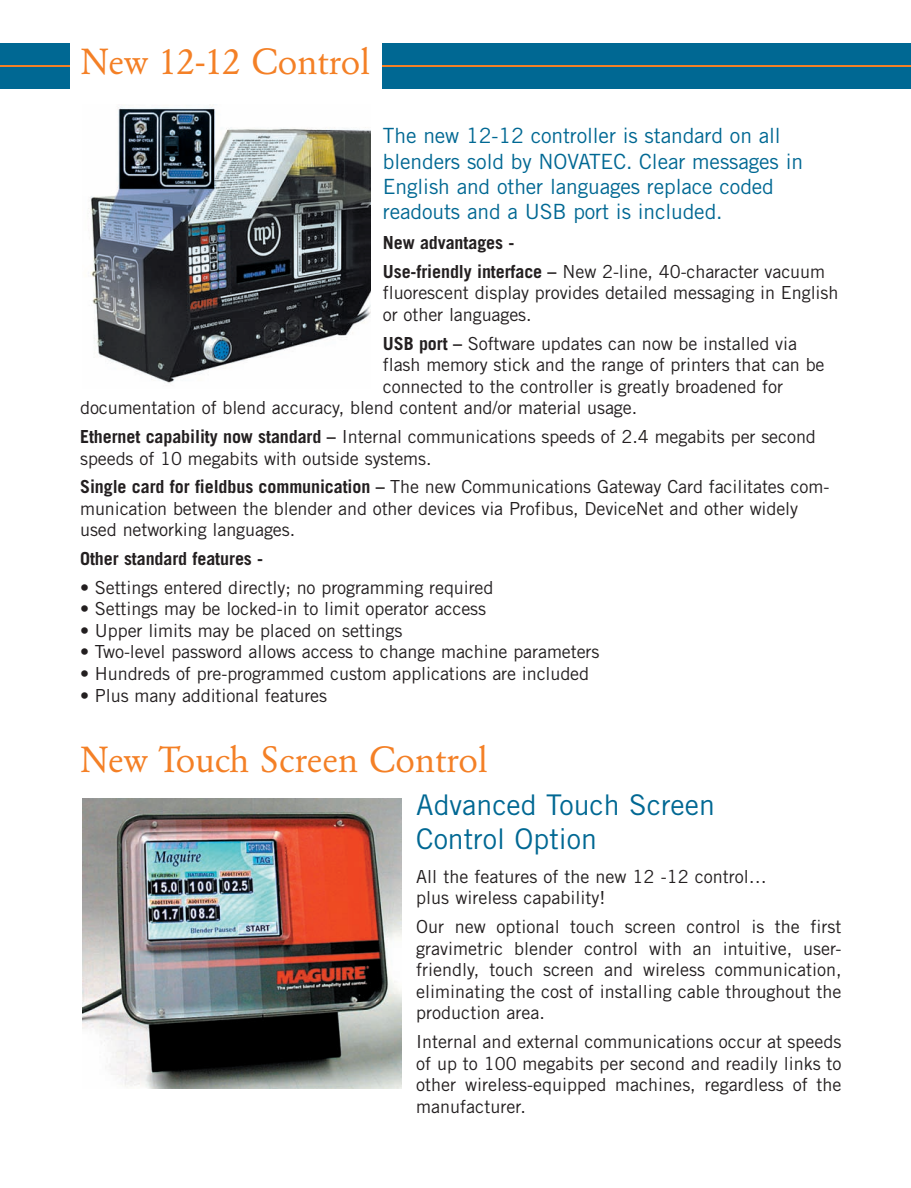
<style>
.page{position:relative;width:911px;height:1188px;background:#fff}
.page>*{position:absolute;margin:0;border:0;box-sizing:border-box;transform-origin:0 0}
.t1{font:36px "Garamond BE";color:#f48026}
.t2{font:28.5px/34.2px "Trade Gothic";color:#006893}
.t3{font:21px/25.2px "Trade Gothic";letter-spacing:-.005em;color:#006893}
.t4{font:18px/21.6px "Trade Gothic";letter-spacing:-.005em;color:#231f20}
.t5{font:700 18px/28.7px "Trade Gothic";letter-spacing:-.005em;color:#231f20}
.s1{font-weight:400}
.s2{font-weight:700}
</style>
<div class="page">
<div style="left:0;top:51px;width:910px;height:30px;background:#f48026"></div>
<div style="left:0;top:44px;width:910px;height:21px;background:#006893"></div>
<div style="left:0;top:67px;width:910px;height:21px;background:#006893"></div>
<div style="left:70px;top:39px;width:312px;height:55px;background:#fff"></div>
<img style="left:90px;top:107px;width:281px;height:276px">
<img style="left:83px;top:798px;width:318px;height:291px">
<h1 class="t1" style="left:81px;top:48px;width:291px">New 12-12 Control</h1>
<p class="t3" style="left:383px;top:125px;width:421px">The new 12-12 controller is standard on all blenders sold by NOVATEC. Clear messages in English and other languages replace coded readouts and a USB port is included.</p>
<p class="t5" style="left:383px;top:230px;width:443px">New advantages -<br>Use-friendly interface – <span class="s1">New 2-line, 40-character vacuum</span></p>
<p class="t4" style="left:383px;top:284px;width:457px">fluorescent display provides detailed messaging in English or other languages.</p>
<p class="t4" style="left:383px;top:334px;width:415px"><span class="s2">USB port –</span> Software updates can now be installed via</p>
<p class="t4" style="left:383px;top:356px;width:443px">flash memory stick and the range of printers that can be</p>
<p class="t4" style="left:383px;top:377px;width:401px">connected to the controller is greatly broadened for</p>
<p class="t4" style="left:80px;top:399px;width:558px">documentation of blend accuracy, blend content and/or material usage.</p>
<p class="t4" style="left:80px;top:427px;width:737px"><span class="s2">Ethernet capability now standard –</span> Internal communications speeds of 2.4 megabits per second speeds of 10 megabits with outside systems.</p>
<p class="t4" style="left:80px;top:478px;width:750px"><span class="s2">Single card for fieldbus communication –</span> The new Communications Gateway Card facilitates com&shy;munication between the blender and other devices via Profibus, DeviceNet and other widely used networking languages.</p>
<p class="t5" style="left:80px;top:546px;width:184px">Other standard features -</p>
<p class="t4" style="left:80px;top:578px;width:415px">• Settings entered directly; no programming required</p>
<p class="t4" style="left:80px;top:600px;width:407px">• Settings may be locked-in to limit operator access</p>
<p class="t4" style="left:80px;top:621px;width:324px">• Upper limits may be placed on settings</p>
<p class="t4" style="left:80px;top:643px;width:520px">• Two-level password allows access to change machine parameters</p>
<p class="t4" style="left:80px;top:664px;width:510px">• Hundreds of pre-programmed custom applications are included</p>
<p class="t4" style="left:80px;top:686px;width:248px">• Plus many additional features</p>
<h1 class="t1" style="left:80px;top:745px;width:409px">New Touch Screen Control</h1>
<h2 class="t2" style="left:416px;top:790px;width:300px">Advanced Touch Screen<br>Control Option</h2>
<p class="t4" style="left:416px;top:867px;width:352px">All the features of the new 12 -12 control… plus wireless capability!</p>
<p class="t4" style="left:416px;top:917px;width:426px;text-align:justify">Our new optional touch screen control is the first gravimetric blender control with an intuitive, user&shy;friendly, touch screen and wireless communication, eliminating the cost of installing cable throughout the production area.</p>
<p class="t4" style="left:416px;top:1032px;width:426px;text-align:justify">Internal and external communications occur at speeds of up to 100 megabits per second and readily links to other wireless-equipped machines, regardless of the manufacturer.</p>
</div>
